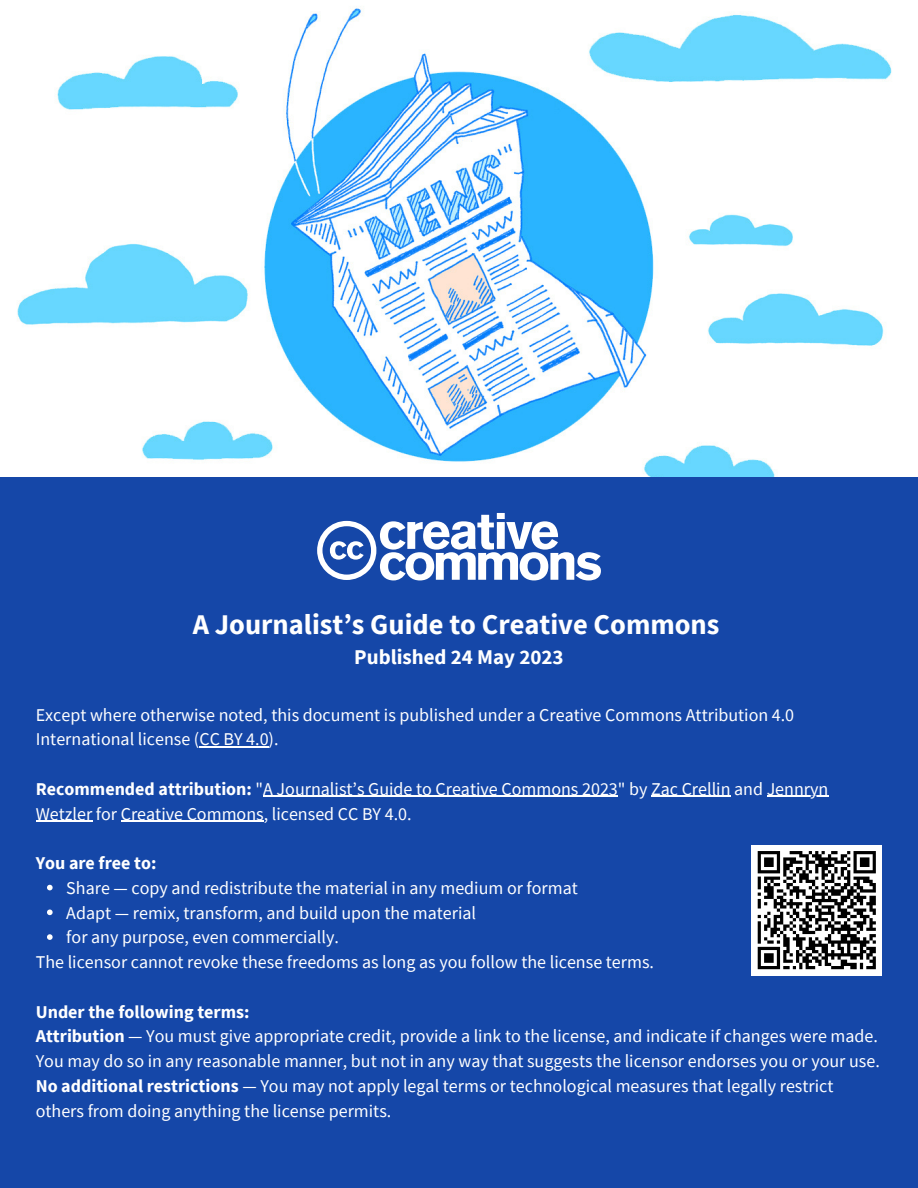
<style>
.page{position:relative;width:918px;height:1188px;background:#fff}
.page>*{position:absolute;margin:0;border:0;box-sizing:border-box;transform-origin:0 0}
.t1{font:700 28.5px "Source Sans Pro";color:#fff}
.t2{font:700 21px "Source Sans Pro";color:#fff}
.t3{font:18px/24.8px "Source Sans Pro";color:#fff}
.t4{font:700 18px "Source Sans Pro";color:#fff}
.s1{font-weight:700}
</style>
<div class="page">
<img style="left:0;top:6px;width:918px;height:472px">
<div style="left:0;top:478px;width:918px;height:710px;background:#1547a8"></div>
<svg style="left:317px;top:513px;width:284px;height:67px"></svg>
<svg style="left:47px;top:885px;width:6px;height:5px"></svg>
<svg style="left:47px;top:910px;width:6px;height:5px"></svg>
<svg style="left:47px;top:934px;width:6px;height:6px"></svg>
<hr style="left:199px;top:746px;width:70px;height:2px;background:#fff">
<hr style="left:263px;top:796px;width:355px;height:1px;background:#fff">
<hr style="left:651px;top:796px;width:80px;height:1px;background:#fff">
<hr style="left:767px;top:796px;width:61px;height:1px;background:#fff">
<hr style="left:36px;top:821px;width:56px;height:1px;background:#fff">
<hr style="left:121px;top:821px;width:143px;height:1px;background:#fff">
<div style="left:751px;top:845px;width:131px;height:131px;background:#fff"></div>
<svg style="left:757px;top:851px;width:119px;height:119px"></svg>
<h1 class="t1" style="left:193px;top:605px;width:528px">A Journalist’s Guide to Creative Commons</h1>
<p class="t2" style="left:354px;top:643px;width:211px">Published 24 May 2023</p>
<p class="t3" style="left:36px;top:702px;width:760px">Except where otherwise noted, this document is published under a Creative Commons Attribution 4.0<br>International license (CC BY 4.0).</p>
<p class="t3" style="left:36px;top:776px;width:794px"><span class="s1">Recommended attribution:</span> "A Journalist’s Guide to Creative Commons 2023" by Zac Crellin and Jennryn<br>Wetzler for Creative Commons, licensed CC BY 4.0.</p>
<p class="t4" style="left:36px;top:851px;width:122px">You are free to:</p>
<p class="t3" style="left:66px;top:875px;width:513px">Share — copy and redistribute the material in any medium or format<br>Adapt — remix, transform, and build upon the material<br>for any purpose, even commercially.</p>
<p class="t3" style="left:36px;top:950px;width:620px">The licensor cannot revoke these freedoms as long as you follow the license terms.</p>
<p class="t3" style="left:36px;top:999px;width:846px"><span class="s1">Under the following terms:<br>Attribution</span> — You must give appropriate credit, provide a link to the license, and indicate if changes were made.<br>You may do so in any reasonable manner, but not in any way that suggests the licensor endorses you or your use.<br><span class="s1">No additional restrictions</span> — You may not apply legal terms or technological measures that legally restrict others from doing anything the license permits.</p>
</div>
